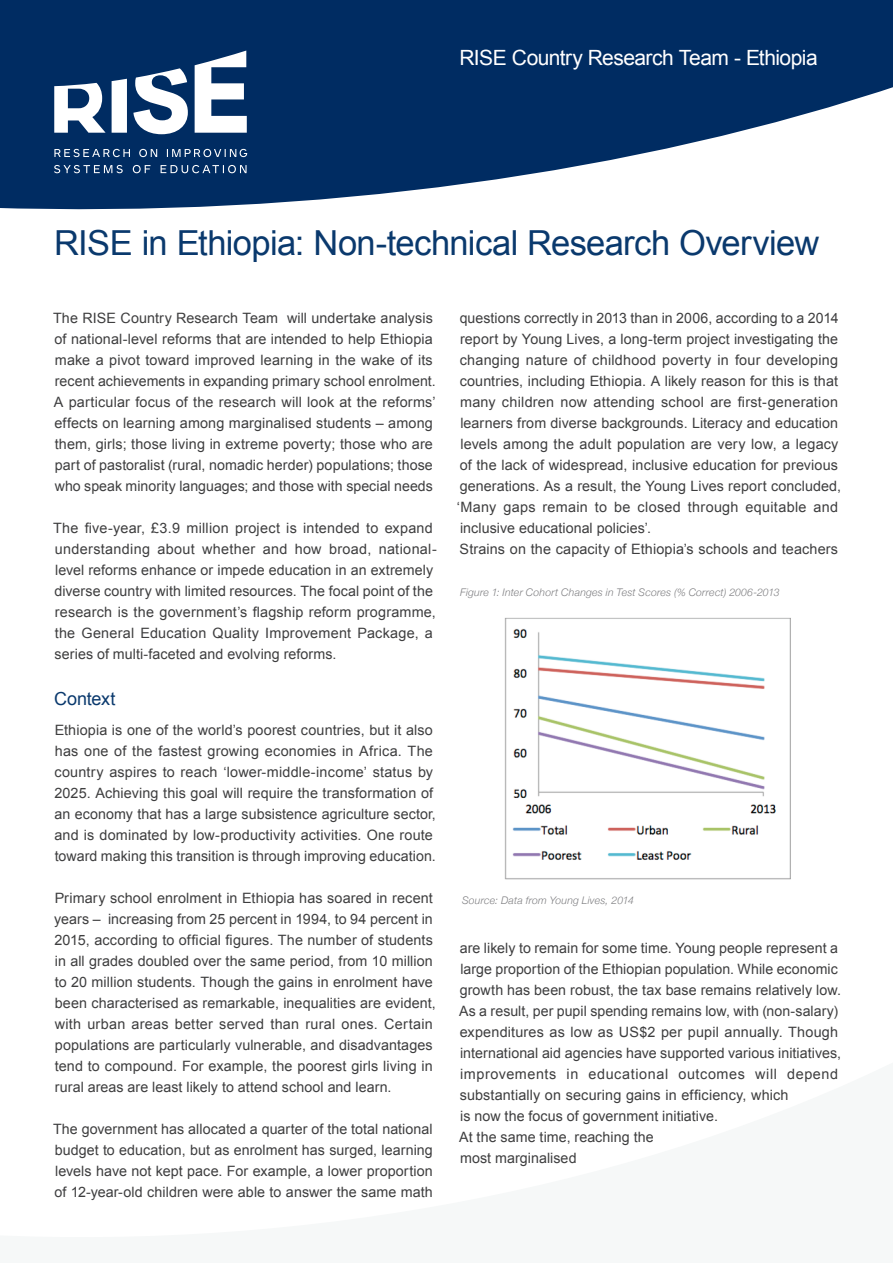
<style>
.page{position:relative;width:893px;height:1263px;background:#fff}
.page>*{position:absolute;margin:0;border:0;box-sizing:border-box;transform-origin:0 0}
.Heading{font:34.5px "Arial";letter-spacing:-.02em;color:#0a396d}
.Bold_body_text{font:21px "Arial";letter-spacing:-.025em;color:#fff}
.Sub_Heading{font:18px "Arial";letter-spacing:-.01em;color:#0a396d}
.Body_Text{font:14.25px/21px "Arial";letter-spacing:.01em;color:#3e3e3f}
.image_italic{font:italic 300 10.5px "Helvetica Neue";letter-spacing:.02em;color:#808083}
</style>
<div class="page">
<svg style="left:0;top:0;width:893px;height:210px;fill:#002c62"></svg>
<svg style="left:195px;top:51px;width:52px;height:82px"></svg>
<svg style="left:112px;top:79px;width:15px;height:54px"></svg>
<svg style="left:133px;top:68px;width:55px;height:66px"></svg>
<svg style="left:54px;top:83px;width:52px;height:50px"></svg>
<svg style="left:54px;top:149px;width:76px;height:8px"></svg>
<svg style="left:139px;top:149px;width:18px;height:8px"></svg>
<svg style="left:167px;top:149px;width:80px;height:8px"></svg>
<svg style="left:54px;top:165px;width:69px;height:8px"></svg>
<svg style="left:133px;top:165px;width:17px;height:8px"></svg>
<svg style="left:161px;top:165px;width:86px;height:8px"></svg>
<img style="left:504px;top:617px;width:287px;height:263px">
<p class="Bold_body_text" style="left:459px;top:44px;width:360px">RISE Country Research Team - Ethiopia</p>
<p class="Heading" style="left:54px;top:220px;width:767px">RISE in Ethiopia: Non-technical Research Overview</p>
<p class="Body_Text" style="left:53px;top:308px;width:384px">The RISE Country Research Team will undertake analysis of national-level reforms that are intended to help Ethiopia make a pivot toward improved learning in the wake of its recent achievements in expanding primary school enrolment.<br>A particular focus of the research will look at the reforms’ effects on learning among marginalised students – among them, girls; those living in extreme poverty; those who are part of pastoralist (rural, nomadic herder) populations; those who speak minority languages; and those with special needs</p>
<p class="Body_Text" style="left:53px;top:518px;width:385px">The five-year, £3.9 million project is intended to expand understanding about whether and how broad, national&shy;level reforms enhance or impede education in an extremely diverse country with limited resources. The focal point of the research is the government’s flagship reform programme, the General Education Quality Improvement Package, a series of multi-faceted and evolving reforms.</p>
<p class="Sub_Heading" style="left:54px;top:687px;width:63px">Context</p>
<p class="Body_Text" style="left:54px;top:720px;width:383px">Ethiopia is one of the world’s poorest countries, but it also has one of the fastest growing economies in Africa. The country aspires to reach ‘lower-middle-income’ status by 2025. Achieving this goal will require the transformation of an economy that has a large subsistence agriculture sector, and is dominated by low-productivity activities. One route toward making this transition is through improving education.</p>
<p class="Body_Text" style="left:54px;top:888px;width:383px">Primary school enrolment in Ethiopia has soared in recent years – increasing from 25 percent in 1994, to 94 percent in 2015, according to official figures. The number of students in all grades doubled over the same period, from 10 million to 20 million students. Though the gains in enrolment have been characterised as remarkable, inequalities are evident, with urban areas better served than rural ones. Certain populations are particularly vulnerable, and disadvantages tend to compound. For example, the poorest girls living in rural areas are least likely to attend school and learn.</p>
<p class="Body_Text" style="left:53px;top:1119px;width:381px;text-align:justify">The government has allocated a quarter of the total national budget to education, but as enrolment has surged, learning levels have not kept pace. For example, a lower proportion of 12-year-old children were able to answer the same math</p>
<p class="Body_Text" style="left:457px;top:308px;width:386px">questions correctly in 2013 than in 2006, according to a 2014 report by Young Lives, a long-term project investigating the changing nature of childhood poverty in four developing countries, including Ethiopia. A likely reason for this is that many children now attending school are first-generation learners from diverse backgrounds. Literacy and education levels among the adult population are very low, a legacy of the lack of widespread, inclusive education for previous generations. As a result, the Young Lives report concluded, ‘Many gaps remain to be closed through equitable and inclusive educational policies’.</p>
<p class="Body_Text" style="left:460px;top:539px;width:380px">Strains on the capacity of Ethiopia’s schools and teachers</p>
<p class="image_italic" style="left:460px;top:584px;width:321px">Figure 1: Inter Cohort Changes in Test Scores (% Correct) 2006-2013</p>
<p class="image_italic" style="left:462px;top:892px;width:173px">Source: Data from Young Lives, 2014</p>
<p class="Body_Text" style="left:459px;top:938px;width:383px">are likely to remain for some time. Young people represent a large proportion of the Ethiopian population. While economic growth has been robust, the tax base remains relatively low.<br>As a result, per pupil spending remains low, with (non-salary) expenditures as low as US$2 per pupil annually. Though international aid agencies have supported various initiatives, improvements in educational outcomes will depend substantially on securing gains in efficiency, which<br>is now the focus of government initiative.</p>
<p class="Body_Text" style="left:459px;top:1127px;width:196px">At the same time, reaching the most marginalised</p>
</div>
